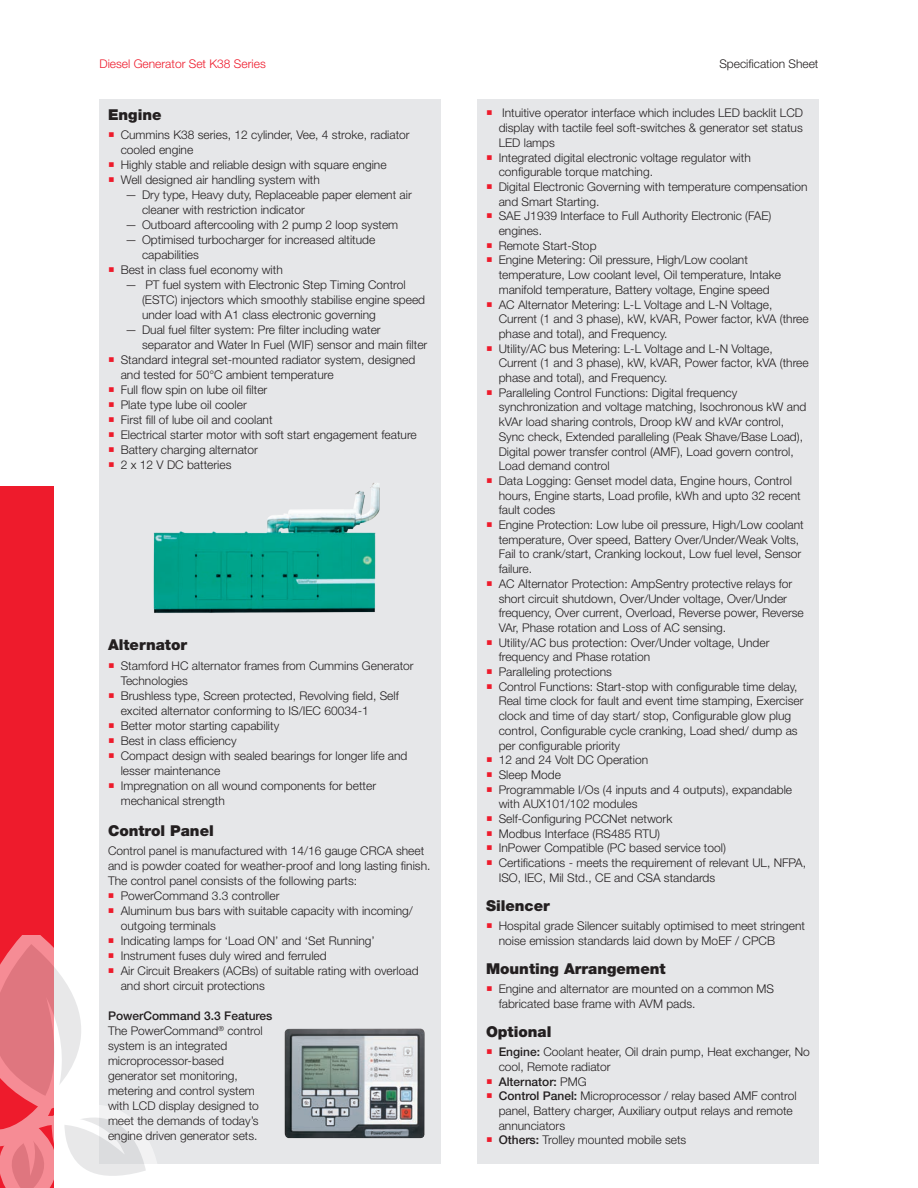
<style>
.page{position:relative;width:918px;height:1188px;background:#fff}
.page>*{position:absolute;margin:0;border:0;box-sizing:border-box;transform-origin:0 0}
.t1{font:900 15px "Helvetica Neue LT";color:#231f20}
.t2{font:300 12px/14.7px "Helvetica Neue LT";color:#231f20}
.t3{font:300 12px "Helvetica Neue LT";color:#ee1b2c}
.s1{font-weight:500}
</style>
<div class="page">
<div style="left:0;top:486px;width:54px;height:702px;background:#ee1b2c"></div>
<div style="left:477px;top:99px;width:342px;height:1065px;background:#e6e7e9"></div>
<div style="left:99px;top:99px;width:342px;height:1065px;background:#e6e7e9"></div>
<img style="left:153px;top:483px;width:227px;height:130px">
<img style="left:285px;top:1028px;width:140px;height:110px">
<svg style="left:0;top:935px;width:157px;height:253px"></svg>
<p class="t3" style="left:99px;top:56px;width:168px">Diesel Generator Set K38 Series</p>
<p class="t2" style="left:719px;top:56px;width:101px">Specification Sheet</p>
<p class="t1" style="left:108px;top:105px;width:55px">Engine</p>
<p class="t2" style="left:121px;top:127px;width:290px">Cummins K38 series, 12 cylinder, Vee, 4 stroke, radiator cooled engine<br>Highly stable and reliable design with square engine Well designed air handling system with</p>
<p class="t2" style="left:142px;top:187px;width:271px;text-indent:-17px">— Dry type, Heavy duty, Replaceable paper element air cleaner with restriction indicator</p>
<p class="t2" style="left:125px;top:217px;width:275px">— Outboard aftercooling with 2 pump 2 loop system</p>
<p class="t2" style="left:125px;top:232px;width:252px">— Optimised turbocharger for increased altitude</p>
<p class="t2" style="left:142px;top:247px;width:58px">capabilities</p>
<p class="t2" style="left:121px;top:262px;width:164px">Best in class fuel economy with</p>
<p class="t2" style="left:142px;top:277px;width:285px;text-indent:-17px">— PT fuel system with Electronic Step Timing Control (ESTC) injectors which smoothly stabilise engine speed under load with A1 class electronic governing</p>
<p class="t2" style="left:125px;top:322px;width:257px">— Dual fuel filter system: Pre filter including water</p>
<p class="t2" style="left:142px;top:337px;width:287px">separator and Water In Fuel (WIF) sensor and main filter</p>
<p class="t2" style="left:121px;top:352px;width:296px">Standard integral set-mounted radiator system, designed</p>
<p class="t2" style="left:121px;top:367px;width:214px">and tested for 50°C ambient temperature</p>
<p class="t2" style="left:121px;top:382px;width:148px">Full flow spin on lube oil filter</p>
<p class="t2" style="left:121px;top:397px;width:128px">Plate type lube oil cooler</p>
<p class="t2" style="left:121px;top:412px;width:153px">First fill of lube oil and coolant</p>
<p class="t2" style="left:121px;top:427px;width:298px">Electrical starter motor with soft start engagement feature</p>
<p class="t2" style="left:121px;top:442px;width:139px">Battery charging alternator</p>
<p class="t2" style="left:121px;top:457px;width:112px">2 x 12 V DC batteries</p>
<p class="t1" style="left:108px;top:636px;width:81px">Alternator</p>
<p class="t2" style="left:121px;top:658px;width:294px">Stamford HC alternator frames from Cummins Generator Technologies<br>Brushless type, Screen protected, Revolving field, Self excited alternator conforming to IS/IEC 60034-1<br>Better motor starting capability<br>Best in class efficiency<br>Compact design with sealed bearings for longer life and lesser maintenance<br>Impregnation on all wound components for better mechanical strength</p>
<p class="t1" style="left:108px;top:822px;width:107px">Control Panel</p>
<p class="t2" style="left:108px;top:843px;width:318px">Control panel is manufactured with 14/16 gauge CRCA sheet</p>
<p class="t2" style="left:108px;top:858px;width:324px">and is powder coated for weather-proof and long lasting finish.</p>
<p class="t2" style="left:108px;top:873px;width:251px">The control panel consists of the following parts:</p>
<p class="t2" style="left:121px;top:888px;width:160px">PowerCommand 3.3 controller</p>
<p class="t2" style="left:121px;top:903px;width:294px">Aluminum bus bars with suitable capacity with incoming/</p>
<p class="t2" style="left:121px;top:918px;width:97px">outgoing terminals</p>
<p class="t2" style="left:121px;top:933px;width:256px">Indicating lamps for ‘Load ON’ and ‘Set Running’</p>
<p class="t2" style="left:121px;top:948px;width:208px">Instrument fuses duly wired and ferruled</p>
<p class="t2" style="left:121px;top:963px;width:299px">Air Circuit Breakers (ACBs) of suitable rating with overload</p>
<p class="t2" style="left:121px;top:978px;width:146px">and short circuit protections</p>
<p class="t2" style="left:108px;top:1008px;width:166px"><span class="s1">PowerCommand 3.3 Features<br></span>The PowerCommand<sup>®</sup> control system is an integrated microprocessor-based generator set monitoring, metering and control system with LCD display designed to meet the demands of today’s engine driven generator sets.</p>
<p class="t2" style="left:499px;top:106px;width:311px">Intuitive operator interface which includes LED backlit LCD display with tactile feel soft-switches &amp; generator set status LED lamps<br>Integrated digital electronic voltage regulator with configurable torque matching.<br>Digital Electronic Governing with temperature compensation and Smart Starting.<br>SAE J1939 Interface to Full Authority Electronic (FAE) engines.<br>Remote Start-Stop<br>Engine Metering: Oil pressure, High/Low coolant temperature, Low coolant level, Oil temperature, Intake manifold temperature, Battery voltage, Engine speed<br>AC Alternator Metering: L-L Voltage and L-N Voltage, Current (1 and 3 phase), kW, kVAR, Power factor, kVA (three phase and total), and Frequency.<br>Utility/AC bus Metering: L-L Voltage and L-N Voltage, Current (1 and 3 phase), kW, kVAR, Power factor, kVA (three phase and total), and Frequency.<br>Paralleling Control Functions: Digital frequency synchronization and voltage matching, Isochronous kW and kVAr load sharing controls, Droop kW and kVAr control, Sync check, Extended paralleling (Peak Shave/Base Load), Digital power transfer control (AMF), Load govern control, Load demand control<br>Data Logging: Genset model data, Engine hours, Control hours, Engine starts, Load profile, kWh and upto 32 recent fault codes<br>Engine Protection: Low lube oil pressure, High/Low coolant temperature, Over speed, Battery Over/Under/Weak Volts, Fail to crank/start, Cranking lockout, Low fuel level, Sensor failure.<br>AC Alternator Protection: AmpSentry protective relays for short circuit shutdown, Over/Under voltage, Over/Under frequency, Over current, Overload, Reverse power, Reverse VAr, Phase rotation and Loss of AC sensing.<br>Utility/AC bus protection: Over/Under voltage, Under frequency and Phase rotation<br>Paralleling protections<br>Control Functions: Start-stop with configurable time delay, Real time clock for fault and event time stamping, Exerciser clock and time of day start/ stop, Configurable glow plug control, Configurable cycle cranking, Load shed/ dump as per configurable priority<br>12 and 24 Volt DC Operation<br>Sleep Mode<br>Programmable I/Os (4 inputs and 4 outputs), expandable with AUX101/102 modules<br>Self-Configuring PCCNet network<br>Modbus Interface (RS485 RTU)<br>InPower Compatible (PC based service tool)<br>Certifications - meets the requirement of relevant UL, NFPA, ISO, IEC, Mil Std., CE and CSA standards</p>
<p class="t1" style="left:486px;top:897px;width:65px">Silencer</p>
<p class="t2" style="left:499px;top:918px;width:308px">Hospital grade Silencer suitably optimised to meet stringent noise emission standards laid down by MoEF / CPCB</p>
<p class="t1" style="left:486px;top:960px;width:181px">Mounting Arrangement</p>
<p class="t2" style="left:499px;top:981px;width:277px">Engine and alternator are mounted on a common MS fabricated base frame with AVM pads.</p>
<p class="t1" style="left:486px;top:1023px;width:67px">Optional</p>
<p class="t2" style="left:499px;top:1044px;width:313px"><span class="s1">Engine:</span> Coolant heater, Oil drain pump, Heat exchanger, No cool, Remote radiator<br><span class="s1">Alternator:</span> PMG<br><span class="s1">Control Panel:</span> Microprocessor / relay based AMF control panel, Battery charger, Auxiliary output relays and remote annunciators<br><span class="s1">Others:</span> Trolley mounted mobile sets</p>
</div>
